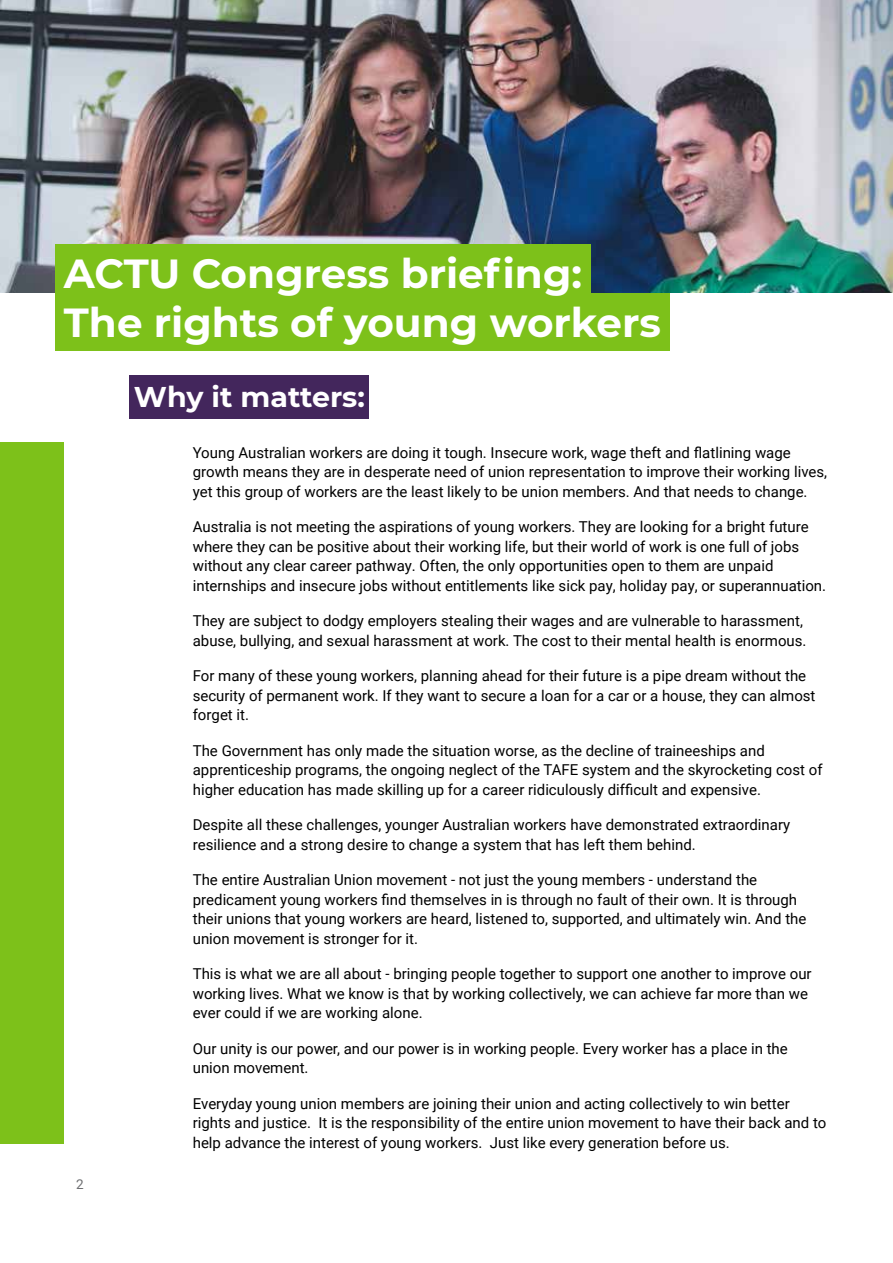
<style>
.page{position:relative;width:893px;height:1263px;background:#fff}
.page>*{position:absolute;margin:0;border:0;box-sizing:border-box;transform-origin:0 0}
.t1{font:700 40.5px/48.6px "Montserrat";color:#fff}
.t2{font:700 28.5px "Montserrat";color:#fff}
.t3{font:15px/19.5px "Roboto";color:#000}
.t4{font:13.5px "Roboto";color:#6d6e71}
</style>
<div class="page">
<img style="left:0;top:0;width:893px;height:292px">
<div style="left:55px;top:244px;width:536px;height:58px;background:#7dc11a"></div>
<div style="left:55px;top:293px;width:615px;height:58px;background:#7dc11a"></div>
<div style="left:130px;top:376px;width:239px;height:43px;background:#43265c"></div>
<div style="left:0;top:442px;width:64px;height:702px;background:#7dc11a"></div>
<h1 class="t1" style="left:64px;top:247px;width:599px">ACTU Congress briefing:<br>The rights of young workers</h1>
<h2 class="t2" style="left:134px;top:377px;width:232px">Why it matters:</h2>
<p class="t3" style="left:193px;top:442px;width:636px">Young Australian workers are doing it tough. Insecure work, wage theft and flatlining wage growth means they are in desperate need of union representation to improve their working lives, yet this group of workers are the least likely to be union members. And that needs to change.</p>
<p class="t3" style="left:193px;top:517px;width:635px">Australia is not meeting the aspirations of young workers. They are looking for a bright future where they can be positive about their working life, but their world of work is one full of jobs without any clear career pathway. Often, the only opportunities open to them are unpaid internships and insecure jobs without entitlements like sick pay, holiday pay, or superannuation.</p>
<p class="t3" style="left:193px;top:611px;width:615px">They are subject to dodgy employers stealing their wages and are vulnerable to harassment, abuse, bullying, and sexual harassment at work. The cost to their mental health is enormous.</p>
<p class="t3" style="left:193px;top:666px;width:624px">For many of these young workers, planning ahead for their future is a pipe dream without the security of permanent work. If they want to secure a loan for a car or a house, they can almost forget it.</p>
<p class="t3" style="left:193px;top:740px;width:631px">The Government has only made the situation worse, as the decline of traineeships and apprenticeship programs, the ongoing neglect of the TAFE system and the skyrocketing cost of higher education has made skilling up for a career ridiculously difficult and expensive.</p>
<p class="t3" style="left:193px;top:815px;width:599px">Despite all these challenges, younger Australian workers have demonstrated extraordinary resilience and a strong desire to change a system that has left them behind.</p>
<p class="t3" style="left:193px;top:870px;width:615px">The entire Australian Union movement - not just the young members - understand the predicament young workers find themselves in is through no fault of their own. It is through their unions that young workers are heard, listened to, supported, and ultimately win. And the union movement is stronger for it.</p>
<p class="t3" style="left:193px;top:964px;width:620px">This is what we are all about - bringing people together to support one another to improve our working lives. What we know is that by working collectively, we can achieve far more than we ever could if we are working alone.</p>
<p class="t3" style="left:193px;top:1038px;width:596px">Our unity is our power, and our power is in working people. Every worker has a place in the union movement.</p>
<p class="t3" style="left:193px;top:1093px;width:635px">Everyday young union members are joining their union and acting collectively to win better rights and justice. It is the responsibility of the entire union movement to have their back and to help advance the interest of young workers. Just like every generation before us.</p>
<p class="t4" style="left:76px;top:1175px;width:9px">2</p>
</div>
